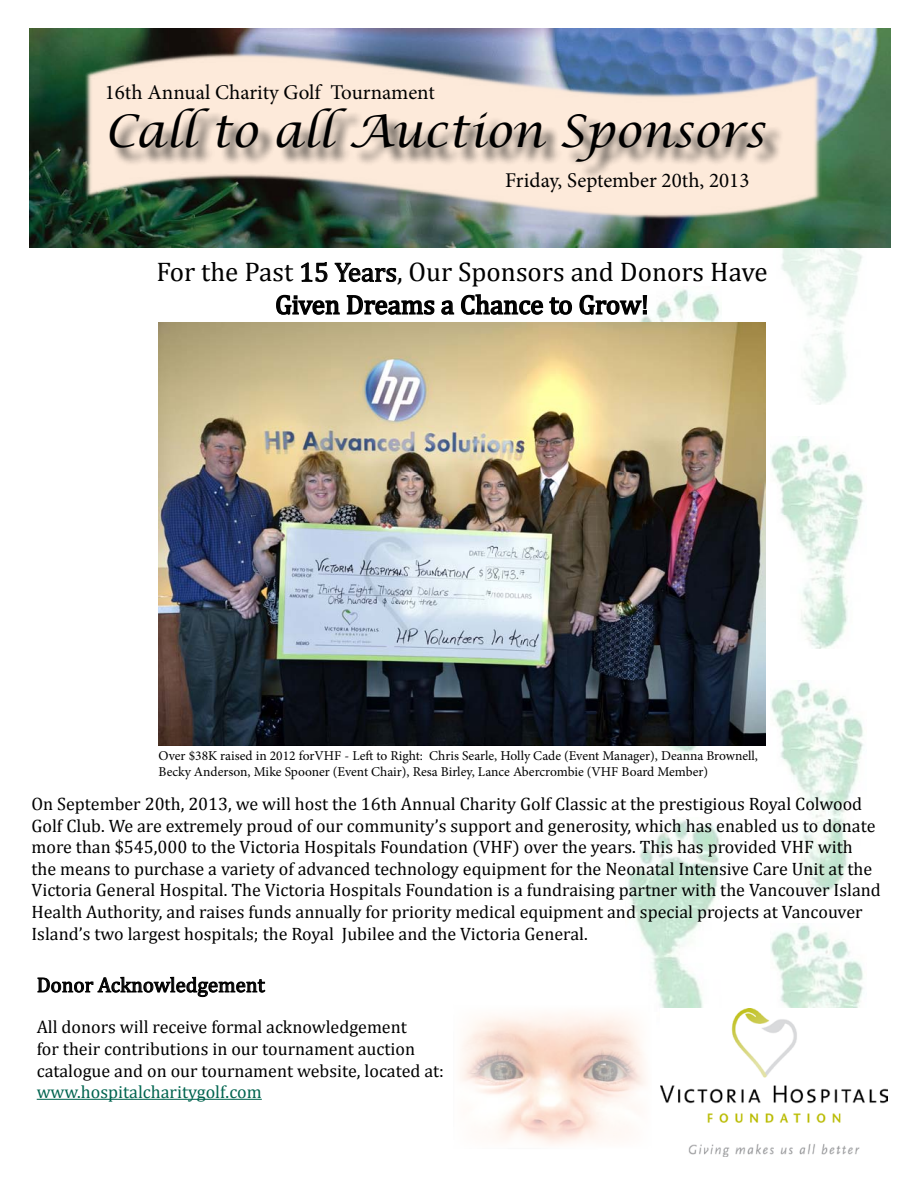
<style>
.page{position:relative;width:918px;height:1188px;background:#fff}
.page>*{position:absolute;margin:0;border:0;box-sizing:border-box;transform-origin:0 0}
.t1{font:italic 45px "Lucida Calligraphy";color:#000}
.t2{font:27px/32.4px "Cambria Math";color:#000;text-align:center}
.t3{font:21px "Minion Pro";color:#000}
.t4{font:21px "Cambria Math";color:#000}
.t5{font:18px/21.6px "Cambria Math";color:#000}
.t6{font:18px "Cambria Math";color:#00644f}
.t7{font:13.5px/16.2px "Minion Pro";color:#000}
</style>
<div class="page">
<img style="left:770px;top:925px;width:93px;height:83px">
<img style="left:770px;top:682px;width:93px;height:210px">
<img style="left:626px;top:820px;width:94px;height:188px">
<img style="left:770px;top:438px;width:93px;height:210px">
<img style="left:670px;top:746px;width:27px;height:6px">
<hr style="left:37px;top:1099px;width:225px;height:1px;background:#00644f">
<svg style="left:37px;top:977px;width:229px;height:20px"></svg>
<img style="left:640px;top:289px;width:80px;height:33px">
<svg style="left:300px;top:262px;width:28px;height:20px"></svg>
<svg style="left:334px;top:263px;width:63px;height:19px"></svg>
<svg style="left:276px;top:294px;width:297px;height:21px"></svg>
<svg style="left:579px;top:294px;width:69px;height:22px"></svg>
<img style="left:661px;top:1009px;width:227px;height:147px">
<img style="left:29px;top:28px;width:861px;height:220px">
<img style="left:84px;top:51px;width:738px;height:168px">
<div style="left:112px;top:111px;width:672px;height:69px;background:#000;opacity:.75"></div>
<img style="left:158px;top:322px;width:608px;height:424px">
<img style="left:460px;top:1006px;width:192px;height:139px">
<p class="t3" style="left:105px;top:78px;width:331px">16th Annual Charity Golf Tournament</p>
<h1 class="t1" style="left:105px;top:104px;width:662px">Call to all Auction Sponsors</h1>
<p class="t3" style="left:505px;top:166px;width:246px">Friday, September 20th, 2013</p>
<h2 class="t2" style="left:156px;top:256px;width:613px">For the Past 15 Years, Our Sponsors and Donors Have<br>Given Dreams a Chance to Grow!</h2>
<p class="t7" style="left:158px;top:747px;width:601px">Over $38K raised in 2012 forVHF - Left to Right: Chris Searle, Holly Cade (Event Manager), Deanna Brownell,<br>Becky Anderson, Mike Spooner (Event Chair), Resa Birley, Lance Abercrombie (VHF Board Member)</p>
<p class="t5" style="left:32px;top:793px;width:851px">On September 20th, 2013, we will host the 16th Annual Charity Golf Classic at the prestigious Royal Colwood Golf Club. We are extremely proud of our community’s support and generosity, which has enabled us to donate more than $545,000 to the Victoria Hospitals Foundation (VHF) over the years. This has provided VHF with the means to purchase a variety of advanced technology equipment for the Neonatal Intensive Care Unit at the Victoria General Hospital. The Victoria Hospitals Foundation is a fundraising partner with the Vancouver Island Health Authority, and raises funds annually for priority medical equipment and special projects at Vancouver Island’s two largest hospitals; the Royal Jubilee and the Victoria General.</p>
<p class="t4" style="left:37px;top:972px;width:229px">Donor Acknowledgement</p>
<p class="t5" style="left:37px;top:1016px;width:409px">All donors will receive formal acknowledgement<br>for their contributions in our tournament auction catalogue and on our tournament website, located at:</p>
<p class="t6" style="left:37px;top:1081px;width:227px">www.hospitalcharitygolf.com</p>
</div>
